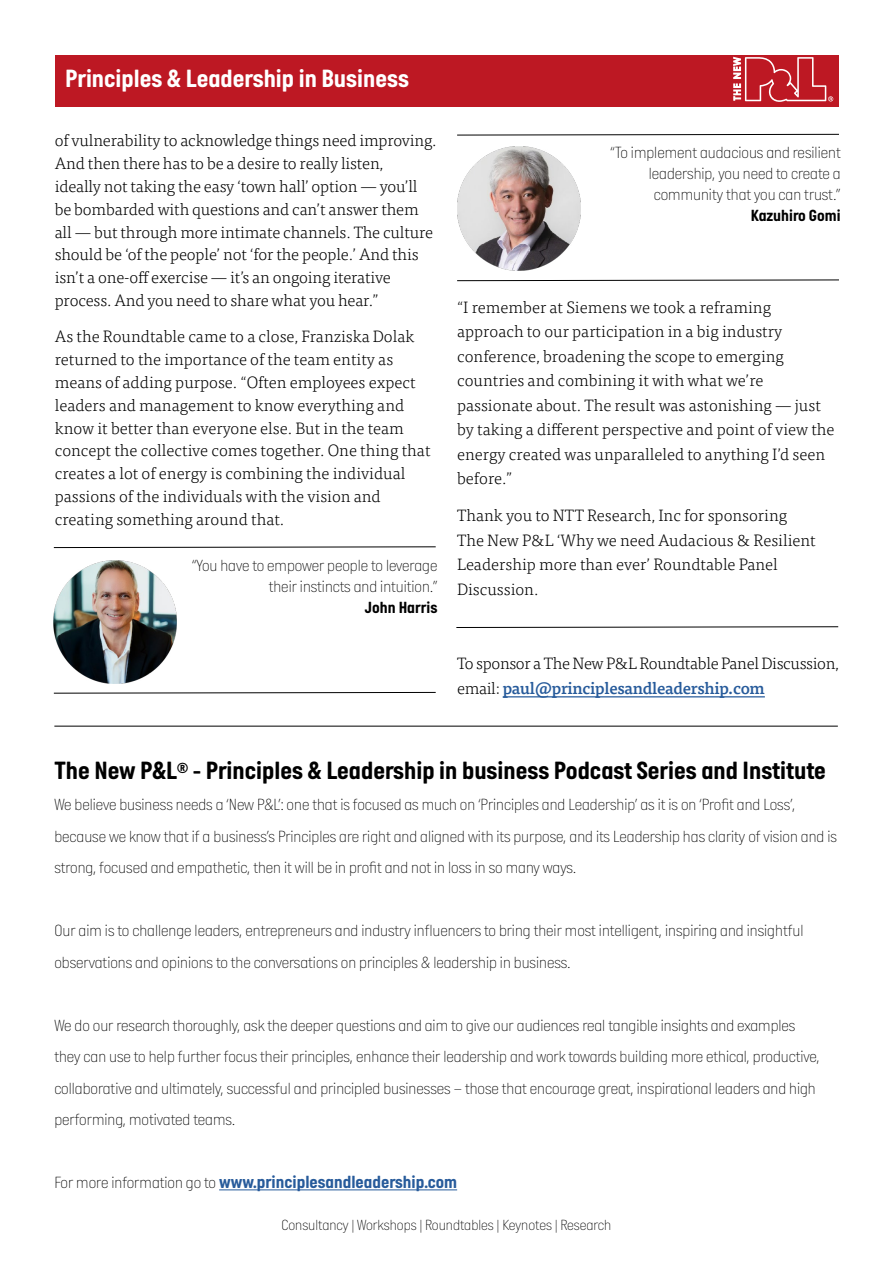
<style>
.page{position:relative;width:893px;height:1263px;background:#fff}
.page>*{position:absolute;margin:0;border:0;box-sizing:border-box;transform-origin:0 0}
.t1{font:700 25.5px "Italian Plate No One";color:#000}
.t2{font:700 25.5px "Italian Plate No One";color:#fff}
.t3{font:700 18px "Italian Plate No One";color:#275b9b}
.Body_Text{font:300 16.5px/23px "Tisa Pro";color:#000}
.Quotes{font:16.5px/31.5px "Italian Plate No One Tn";color:#000}
.Body_Text-2{font:300 16.5px/24.5px "Tisa Pro";letter-spacing:-.02em;color:#000}
.Quotes-2{font:700 16.5px "Italian Plate No One";color:#000}
.t4{font:15px "Italian Plate No One Tn";color:#000}
.s1{font-weight:500;color:#275b9b}
.s2{font-family:"Italian Plate No One Tn";font-weight:400;font-size:16.5px;color:#000}
</style>
<div class="page">
<div style="left:55px;top:55px;width:783px;height:51px;background:#bd1823"></div>
<svg style="left:733px;top:57px;width:100px;height:45px"></svg>
<hr style="left:219px;top:1189px;width:238px;height:1px;background:#275b9b">
<hr style="left:54px;top:726px;width:784px;height:1px;background:#000">
<hr style="left:503px;top:696px;width:262px;height:1px;background:#275b9b">
<svg style="left:53px;top:546px;width:383px;height:2px"></svg>
<svg style="left:53px;top:692px;width:383px;height:2px"></svg>
<img style="left:54px;top:560px;width:123px;height:123px">
<svg style="left:457px;top:134px;width:382px;height:2px"></svg>
<svg style="left:457px;top:279px;width:382px;height:2px"></svg>
<img style="left:457px;top:147px;width:123px;height:123px">
<svg style="left:456px;top:626px;width:383px;height:2px"></svg>
<h1 class="t2" style="left:65px;top:65px;width:345px">Principles &amp; Leadership in Business</h1>
<p class="Body_Text" style="left:55px;top:128px;width:383px">of vulnerability to acknowledge things need improving.<br>And then there has to be a desire to really listen,<br>ideally not taking the easy ‘town hall’ option — you’ll be bombarded with questions and can’t answer them all — but through more intimate channels. The culture should be ‘of the people’ not ‘for the people.’ And this isn’t a one-off exercise — it’s an ongoing iterative process. And you need to share what you hear.”</p>
<p class="Body_Text" style="left:55px;top:324px;width:377px">As the Roundtable came to a close, Franziska Dolak returned to the importance of the team entity as means of adding purpose. “Often employees expect leaders and management to know everything and know it better than everyone else. But in the team concept the collective comes together. One thing that creates a lot of energy is combining the individual passions of the individuals with the vision and creating something around that.</p>
<p class="Quotes" style="left:192px;top:554px;width:247px;line-height:21px;text-align:right">“You have to empower people to leverage their instincts and intuition.”</p>
<p class="Quotes-2" style="left:365px;top:598px;width:74px">John Harris</p>
<p class="Quotes" style="left:610px;top:142px;width:232px;line-height:21px;text-align:right">“To implement audacious and resilient leadership, you need to create a community that you can trust.”</p>
<p class="Quotes-2" style="left:751px;top:207px;width:91px">Kazuhiro Gomi</p>
<p class="Body_Text" style="left:457px;top:294px;width:379px;line-height:24.5px">“I remember at Siemens we took a reframing approach to our participation in a big industry conference, broadening the scope to emerging countries and combining it with what we’re passionate about. The result was astonishing — just by taking a different perspective and point of view the energy created was unparalleled to anything I’d seen before.”</p>
<p class="Body_Text" style="left:457px;top:502px;width:360px;line-height:24.5px">Thank you to NTT Research, Inc for sponsoring The New P&amp;L ‘Why we need Audacious &amp; Resilient Leadership more than ever’ Roundtable Panel Discussion.</p>
<p class="Body_Text-2" style="left:457px;top:650px;width:383px">To sponsor a The New P&amp;L Roundtable Panel Discussion, email: <span class="s1">paul@principlesandleadership.com</span></p>
<p class="t1" style="left:54px;top:756px;width:773px">The New P&amp;L<sup>®</sup> - Principles &amp; Leadership in business Podcast Series and Institute</p>
<p class="Quotes" style="left:54px;top:789px;width:784px">We believe business needs a ‘New P&amp;L’: one that is focused as much on ‘Principles and Leadership’ as it is on ‘Profit and Loss’, because we know that if a business’s Principles are right and aligned with its purpose, and its Leadership has clarity of vision and is strong, focused and empathetic, then it will be in profit and not in loss in so many ways.</p>
<p class="Quotes" style="left:54px;top:915px;width:750px">Our aim is to challenge leaders, entrepreneurs and industry influencers to bring their most intelligent, inspiring and insightful observations and opinions to the conversations on principles &amp; leadership in business.</p>
<p class="Quotes" style="left:54px;top:1009px;width:767px">We do our research thoroughly, ask the deeper questions and aim to give our audiences real tangible insights and examples they can use to help further focus their principles, enhance their leadership and work towards building more ethical, productive, collaborative and ultimately, successful and principled businesses – those that encourage great, inspirational leaders and high performing, motivated teams.</p>
<p class="t3" style="left:54px;top:1172px;width:404px"><span class="s2">For more information go to</span> www.principlesandleadership.com</p>
<p class="t4" style="left:282px;top:1216px;width:331px">Consultancy | Workshops | Roundtables | Keynotes | Research</p>
</div>
